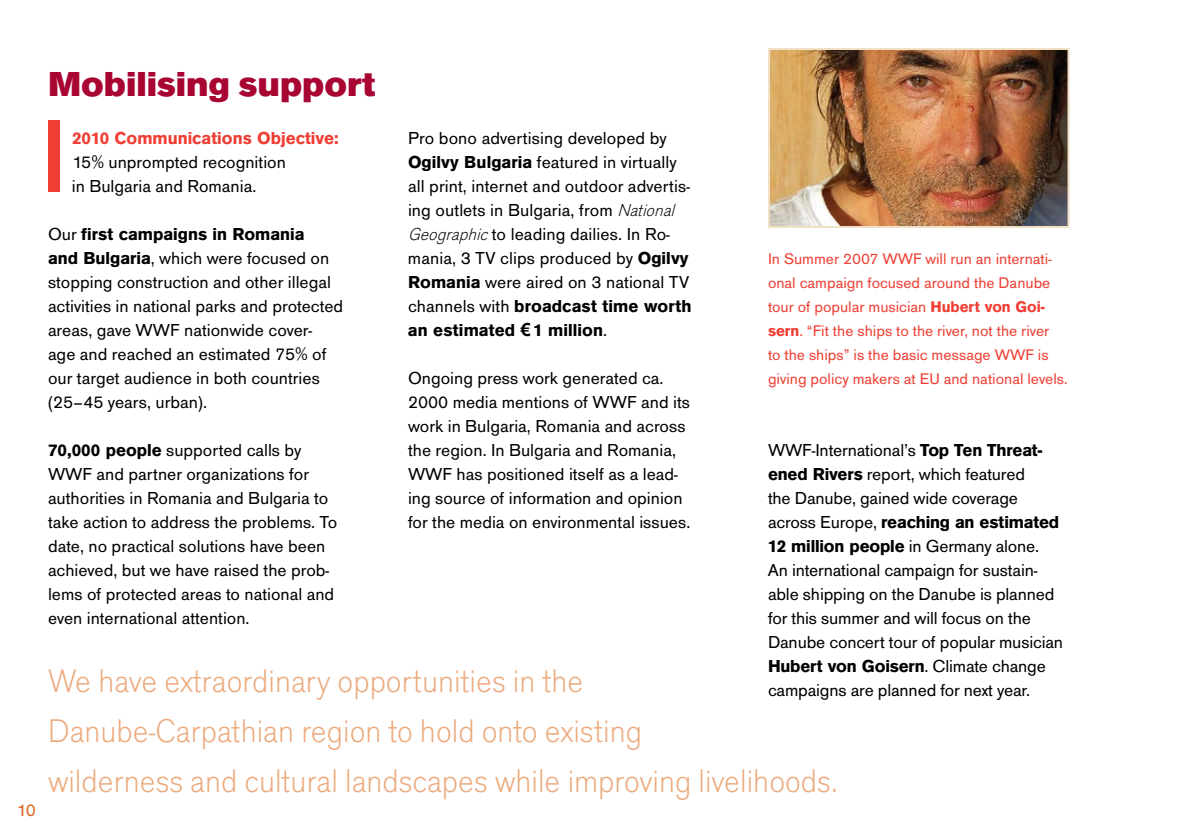
<style>
.page{position:relative;width:1188px;height:840px;background:#fff}
.page>*{position:absolute;margin:0;border:0;box-sizing:border-box;transform-origin:0 0}
.t1{font:900 36px "Accius TOT";color:#a90533}
.t2{font:300 34px/50px "Accius TOT";color:#eca97c}
.t3{font:18px/24px "Accius TOT";color:#000}
.t4{font:700 18px "Accius TOT";color:#ef3e33}
.t5{font:18px "Accius TOT";color:#da651d}
.t6{font:16px/24px "Accius TOT";color:#ef3e33}
.s1{font-weight:700}
.s2{font-weight:300;font-style:italic}
.s3{font-family:"Arial";font-weight:700}
</style>
<div class="page">
<div style="left:48px;top:120px;width:12px;height:72px;background:#ef3e33"></div>
<img style="left:771px;top:51px;width:296px;height:174px">
<div style="left:768px;top:48px;width:302px;height:180px;border:2px solid #f0e0c6"></div>
<p class="t5" style="left:17px;top:800px;width:21px">1 0</p>
<h1 class="t1" style="left:48px;top:63px;width:329px">Mobilising support</h1>
<p class="t4" style="left:72px;top:128px;width:268px">2010 Communications Objective:</p>
<p class="t3" style="left:72px;top:150px;width:215px">1 5% unprompted recognition in Bulgaria and Romania.</p>
<p class="t3" style="left:48px;top:222px;width:297px">Our <span class="s1">first campaigns in Romania<br>and Bulgaria</span>, which were focused on stopping construction and other illegal activities in national parks and protected areas, gave WWF nationwide cover&shy;age and reached an estimated 75% of our target audience in both countries (25–45 years, urban).</p>
<p class="t3" style="left:48px;top:438px;width:291px"><span class="s1">70,000 people</span> supported calls by WWF and partner organizations for authorities in Romania and Bulgaria to take action to address the problems. To date, no practical solutions have been achieved, but we have raised the prob&shy;lems of protected areas to national and even international attention.</p>
<p class="t3" style="left:408px;top:126px;width:285px">Pro bono advertising developed by <span class="s1">Ogilvy Bulgaria</span> featured in virtually all print, internet and outdoor advertis&shy;ing outlets in Bulgaria, from <span class="s2">National Geographic</span>to leading dailies. In Ro&shy;mania, 3 TV clips produced by <span class="s1">Ogilvy Romania</span> were aired on 3 national TV channels with <span class="s1">broadcast time worth an estimated</span> <span class="s3">€</span><span class="s1">1 million</span>.</p>
<p class="t3" style="left:408px;top:366px;width:284px">Ongoing press work generated ca.<br>2000 media mentions of WWF and its work in Bulgaria, Romania and across the region. In Bulgaria and Romania, WWF has positioned itself as a lead&shy;ing source of information and opinion for the media on environmental issues.</p>
<p class="t6" style="left:768px;top:247px;width:301px">In Summer 2007 WWF will run an internati&shy;onal campaign focused around the Danube tour of popular musician <span class="s1">Hubert von Goi&shy;sern</span>. “Fit the ships to the river, not the river<br>to the ships” is the basic message WWF is giving policy makers at EU and national levels.</p>
<p class="t3" style="left:768px;top:438px;width:297px">WWF-International’s <span class="s1">Top Ten Threat&shy;ened Rivers</span> report, which featured<br>the Danube, gained wide coverage across Europe, <span class="s1">reaching an estimated 12 million people</span> in Germany alone.<br>An international campaign for sustain&shy;able shipping on the Danube is planned for this summer and will focus on the Danube concert tour of popular musician <span class="s1">Hubert von Goisern</span>. Climate change</p>
<h2 class="t2" style="left:48px;top:656px;width:537px">We have extraordinary opportunities in the</h2>
<p class="t3" style="left:768px;top:678px;width:264px">campaigns are planned for next year.</p>
<h2 class="t2" style="left:48px;top:706px;width:791px">Danube-Carpathian region to hold onto existing<br>wilderness and cultural landscapes while improving livelihoods.</h2>
</div>
